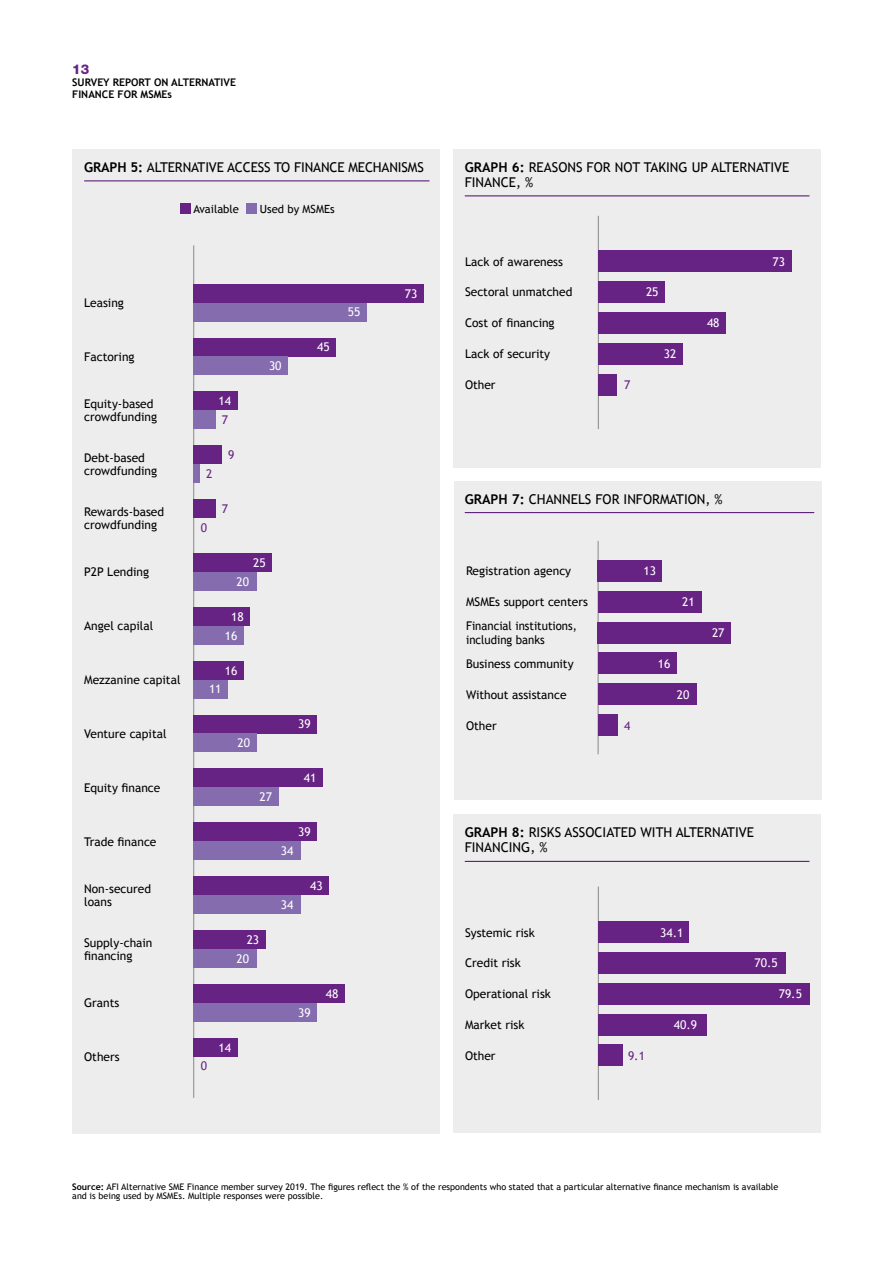
<style>
.page{position:relative;width:893px;height:1263px;background:#fff}
.page>*{position:absolute;margin:0;border:0;box-sizing:border-box;transform-origin:0 0}
.t1{font:13.5px/15px "Trebuchet MS";color:#000}
.t2{font:800 13.5px "Helvetica Neue";color:#662383}
.t3{font:12px/13.5px "Trebuchet MS";color:#000}
.t4{font:12px/18.9px "Trebuchet MS";color:#fff;text-align:center}
.t5{font:12px/24px "Trebuchet MS";color:#000;scale:.95 1}
.t6{font:12px "Trebuchet MS";color:#662383}
.t7{font:11.25px "Trebuchet MS";color:#000}
.t8{font:700 10.5px/12px "Trebuchet MS";color:#000}
.t9{font:9px/9px "Trebuchet MS";color:#000}
.s1{font-weight:700}
</style>
<div class="page">
<div style="left:72px;top:149px;width:368px;height:984px;background:#ededed"></div>
<hr style="left:84px;top:180px;width:345px;height:1px;background:#662383">
<hr style="left:193px;top:245px;width:1px;height:853px;background:#878787">
<div style="left:180px;top:203px;width:11px;height:10px;background:#662383"></div>
<div style="left:246px;top:203px;width:10px;height:10px;background:#846cae"></div>
<div style="left:453px;top:149px;width:368px;height:319px;background:#ededed"></div>
<hr style="left:465px;top:195px;width:344px;height:1px;background:#662383">
<hr style="left:598px;top:216px;width:1px;height:213px;background:#878787">
<div style="left:598px;top:251px;width:193px;height:21px;background:#662383"></div>
<div style="left:598px;top:343px;width:85px;height:21px;background:#662383"></div>
<div style="left:598px;top:374px;width:18px;height:21px;background:#662383"></div>
<div style="left:598px;top:281px;width:66px;height:22px;background:#662383"></div>
<div style="left:598px;top:312px;width:127px;height:21px;background:#662383"></div>
<div style="left:454px;top:480px;width:368px;height:319px;background:#ededed"></div>
<hr style="left:465px;top:512px;width:349px;height:1px;background:#662383">
<hr style="left:598px;top:541px;width:1px;height:213px;background:#878787">
<div style="left:598px;top:591px;width:103px;height:21px;background:#662383"></div>
<div style="left:598px;top:684px;width:98px;height:21px;background:#662383"></div>
<div style="left:598px;top:714px;width:20px;height:22px;background:#662383"></div>
<div style="left:598px;top:622px;width:133px;height:21px;background:#662383"></div>
<div style="left:598px;top:653px;width:79px;height:21px;background:#662383"></div>
<div style="left:598px;top:560px;width:64px;height:21px;background:#662383"></div>
<div style="left:453px;top:814px;width:368px;height:319px;background:#ededed"></div>
<hr style="left:465px;top:861px;width:344px;height:1px;background:#662383">
<hr style="left:598px;top:887px;width:1px;height:213px;background:#878787">
<div style="left:598px;top:921px;width:91px;height:22px;background:#662383"></div>
<div style="left:598px;top:1014px;width:109px;height:21px;background:#662383"></div>
<div style="left:598px;top:1045px;width:24px;height:21px;background:#662383"></div>
<div style="left:598px;top:952px;width:187px;height:21px;background:#662383"></div>
<div style="left:598px;top:983px;width:211px;height:21px;background:#662383"></div>
<div style="left:193px;top:284px;width:231px;height:19px;background:#662383"></div>
<div style="left:193px;top:303px;width:174px;height:18px;background:#846cae"></div>
<div style="left:193px;top:338px;width:142px;height:18px;background:#662383"></div>
<div style="left:193px;top:356px;width:95px;height:19px;background:#846cae"></div>
<div style="left:193px;top:391px;width:44px;height:19px;background:#662383"></div>
<div style="left:193px;top:410px;width:22px;height:19px;background:#846cae"></div>
<div style="left:193px;top:445px;width:29px;height:19px;background:#662383"></div>
<div style="left:193px;top:464px;width:7px;height:19px;background:#846cae"></div>
<div style="left:193px;top:499px;width:22px;height:19px;background:#662383"></div>
<div style="left:193px;top:553px;width:79px;height:19px;background:#662383"></div>
<div style="left:193px;top:572px;width:63px;height:19px;background:#846cae"></div>
<div style="left:193px;top:607px;width:57px;height:19px;background:#662383"></div>
<div style="left:193px;top:626px;width:51px;height:18px;background:#846cae"></div>
<div style="left:193px;top:661px;width:51px;height:18px;background:#662383"></div>
<div style="left:193px;top:679px;width:35px;height:19px;background:#846cae"></div>
<div style="left:193px;top:715px;width:123px;height:18px;background:#662383"></div>
<div style="left:193px;top:733px;width:63px;height:19px;background:#846cae"></div>
<div style="left:193px;top:768px;width:130px;height:19px;background:#662383"></div>
<div style="left:193px;top:787px;width:85px;height:19px;background:#846cae"></div>
<div style="left:193px;top:822px;width:123px;height:19px;background:#662383"></div>
<div style="left:193px;top:841px;width:108px;height:19px;background:#846cae"></div>
<div style="left:193px;top:876px;width:136px;height:19px;background:#662383"></div>
<div style="left:193px;top:895px;width:108px;height:19px;background:#846cae"></div>
<div style="left:193px;top:930px;width:73px;height:19px;background:#662383"></div>
<div style="left:193px;top:949px;width:63px;height:19px;background:#846cae"></div>
<div style="left:193px;top:984px;width:152px;height:19px;background:#662383"></div>
<div style="left:193px;top:1003px;width:123px;height:18px;background:#846cae"></div>
<div style="left:193px;top:1038px;width:44px;height:18px;background:#662383"></div>
<p class="t2" style="left:72px;top:61px;width:19px">13</p>
<p class="t8" style="left:72px;top:76px;width:165px">SURVEY REPORT ON ALTERNATIVE<br>FINANCE FOR MSMEs</p>
<p class="t1" style="left:84px;top:160px;width:341px"><span class="s1">GRAPH 5:</span> ALTERNATIVE ACCESS TO FINANCE MECHANISMS</p>
<p class="t7" style="left:193px;top:203px;width:47px">Available</p>
<p class="t7" style="left:260px;top:203px;width:76px">Used by MSMEs</p>
<p class="t3" style="left:84px;top:296px;width:41px">Leasing</p>
<p class="t3" style="left:84px;top:350px;width:52px">Factoring</p>
<p class="t3" style="left:84px;top:397px;width:74px">Equity-based crowdfunding</p>
<p class="t4" style="left:218px;top:392px;width:14px">14</p>
<p class="t6" style="left:222px;top:413px;width:8px">7</p>
<p class="t4" style="left:269px;top:357px;width:14px">30</p>
<p class="t3" style="left:84px;top:451px;width:74px">Debt-based crowdfunding</p>
<p class="t3" style="left:84px;top:505px;width:81px">Rewards-based crowdfunding</p>
<p class="t3" style="left:84px;top:565px;width:66px">P2P Lending</p>
<p class="t6" style="left:206px;top:467px;width:8px">2</p>
<p class="t6" style="left:228px;top:448px;width:8px">9</p>
<p class="t6" style="left:201px;top:520px;width:8px">0</p>
<p class="t6" style="left:222px;top:502px;width:8px">7</p>
<p class="t4" style="left:253px;top:553px;width:14px">25</p>
<p class="t4" style="left:237px;top:572px;width:14px">20</p>
<p class="t3" style="left:84px;top:619px;width:71px">Angel capilal</p>
<p class="t4" style="left:225px;top:607px;width:20px">18<br>16</p>
<p class="t3" style="left:84px;top:673px;width:98px">Mezzanine capital</p>
<p class="t4" style="left:225px;top:661px;width:14px">16</p>
<p class="t4" style="left:209px;top:680px;width:14px">11</p>
<p class="t3" style="left:84px;top:727px;width:84px">Venture capital</p>
<p class="t3" style="left:84px;top:781px;width:78px">Equity finance</p>
<p class="t4" style="left:237px;top:734px;width:14px">20</p>
<p class="t4" style="left:260px;top:788px;width:14px">27</p>
<p class="t4" style="left:317px;top:338px;width:14px">45</p>
<p class="t4" style="left:298px;top:715px;width:14px">39</p>
<p class="t4" style="left:304px;top:769px;width:14px">41</p>
<p class="t3" style="left:84px;top:835px;width:74px">Trade finance</p>
<p class="t4" style="left:298px;top:823px;width:14px">39</p>
<p class="t4" style="left:281px;top:841px;width:14px">34</p>
<p class="t3" style="left:84px;top:882px;width:68px">Non-secured loans</p>
<p class="t4" style="left:310px;top:876px;width:14px">43</p>
<p class="t4" style="left:281px;top:895px;width:14px">34</p>
<p class="t3" style="left:84px;top:936px;width:70px">Supply-chain financing</p>
<p class="t4" style="left:237px;top:930px;width:24px;text-align:left;text-indent:10px">23<br>20</p>
<p class="t3" style="left:84px;top:996px;width:37px">Grants</p>
<p class="t3" style="left:84px;top:1050px;width:37px">Others</p>
<p class="t6" style="left:201px;top:1059px;width:8px">0</p>
<p class="t4" style="left:218px;top:1038px;width:14px">14</p>
<p class="t4" style="left:298px;top:1003px;width:14px">39</p>
<p class="t4" style="left:326px;top:984px;width:14px">48</p>
<p class="t4" style="left:348px;top:303px;width:14px">55</p>
<p class="t4" style="left:405px;top:284px;width:14px">73</p>
<p class="t1" style="left:465px;top:160px;width:326px"><span class="s1">GRAPH 6:</span> REASONS FOR NOT TAKING UP ALTERNATIVE<br>FINANCE, %</p>
<p class="t3" style="left:465px;top:255px;width:100px">Lack of awareness</p>
<p class="t3" style="left:465px;top:286px;width:109px">Sectoral unmatched</p>
<p class="t3" style="left:465px;top:316px;width:91px">Cost of financing</p>
<p class="t3" style="left:465px;top:347px;width:87px">Lack of security</p>
<p class="t3" style="left:465px;top:378px;width:32px">Other</p>
<p class="t4" style="left:646px;top:283px;width:14px">25</p>
<p class="t6" style="left:624px;top:378px;width:8px">7</p>
<p class="t4" style="left:664px;top:345px;width:14px">32</p>
<p class="t4" style="left:707px;top:314px;width:14px">48</p>
<p class="t4" style="left:772px;top:252px;width:14px">73</p>
<p class="t1" style="left:465px;top:491px;width:259px"><span class="s1">GRAPH 7:</span> CHANNELS FOR INFORMATION, %</p>
<p class="t3" style="left:466px;top:564px;width:107px">Registration agency</p>
<p class="t4" style="left:643px;top:562px;width:14px">13</p>
<p class="t3" style="left:466px;top:590px;width:123px;line-height:24.2px">MSMEs support centers<br>Financial institutions,</p>
<p class="t5" style="left:466px;top:628px;width:115px">including banks<br>Business community</p>
<p class="t3" style="left:466px;top:688px;width:102px">Without assistance</p>
<p class="t3" style="left:466px;top:719px;width:32px">Other</p>
<p class="t6" style="left:624px;top:718px;width:8px">4</p>
<p class="t4" style="left:682px;top:593px;width:14px">21</p>
<p class="t4" style="left:658px;top:654px;width:14px">16</p>
<p class="t4" style="left:677px;top:685px;width:14px">20</p>
<p class="t4" style="left:712px;top:623px;width:14px">27</p>
<p class="t1" style="left:465px;top:825px;width:291px"><span class="s1">GRAPH 8:</span> RISKS ASSOCIATED WITH ALTERNATIVE<br>FINANCING, %</p>
<p class="t3" style="left:465px;top:926px;width:71px">Systemic risk</p>
<p class="t3" style="left:465px;top:956px;width:57px">Credit risk</p>
<p class="t3" style="left:465px;top:987px;width:87px">Operational risk</p>
<p class="t3" style="left:465px;top:1018px;width:61px">Market risk</p>
<p class="t3" style="left:465px;top:1049px;width:32px">Other</p>
<p class="t4" style="left:660px;top:923px;width:25px">34.1</p>
<p class="t6" style="left:628px;top:1048px;width:18px">9.1</p>
<p class="t4" style="left:674px;top:1015px;width:25px">40.9</p>
<p class="t4" style="left:754px;top:954px;width:25px">70.5</p>
<p class="t4" style="left:779px;top:984px;width:25px">79.5</p>
<p class="t9" style="left:72px;top:1182px;width:707px"><span class="s1">Source:</span> AFI Alternative SME Finance member survey 2019. The figures reflect the % of the respondents who stated that a particular alternative finance mechanism is available and is being used by MSMEs. Multiple responses were possible.</p>
</div>
